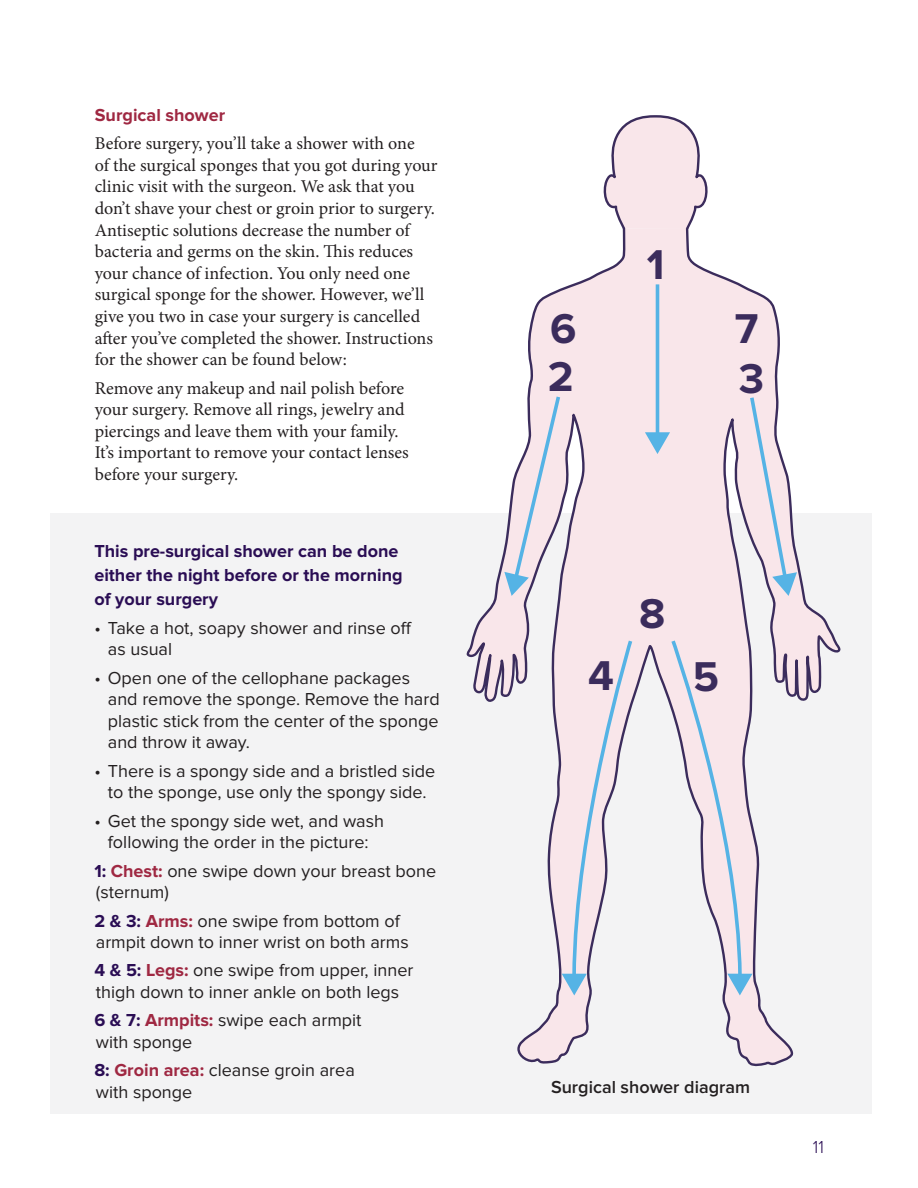
<style>
.page{position:relative;width:918px;height:1188px;background:#fff}
.page>*{position:absolute;margin:0;border:0;box-sizing:border-box;transform-origin:0 0}
.t1{font:700 43.2px "Proxima Nova";color:#3b2c5c}
.t2{font:18px/21.6px "Minion Pro";letter-spacing:-.005em;color:#231f20}
.t3{font:18px/21.6px "Proxima Nova";color:#231f20}
.t4{font:700 18px/24px "Proxima Nova";color:#2a0d54}
.t5{font:600 18px "Proxima Nova";color:#231f20}
.t6{font:700 18px "Proxima Nova";color:#9f2842}
.t7{font:300 18px "Proxima Nova";color:#2a0d54}
.s1{font-weight:700;color:#2a0d54}
.s2{font-weight:700;color:#9f2842}
</style>
<div class="page">
<div style="left:50px;top:514px;width:822px;height:600px;background:#f3f3f4"></div>
<svg style="left:467px;top:231px;width:373px;height:835px"></svg>
<svg style="left:603px;top:115px;width:105px;height:116px"></svg>
<hr style="left:656px;top:284px;width:3px;height:152px;background:#55b3e5">
<svg style="left:645px;top:432px;width:25px;height:22px"></svg>
<svg style="left:504px;top:393px;width:59px;height:203px"></svg>
<svg style="left:748px;top:394px;width:49px;height:202px"></svg>
<svg style="left:562px;top:638px;width:72px;height:357px"></svg>
<svg style="left:669px;top:638px;width:83px;height:357px"></svg>
<p class="t6" style="left:95px;top:105px;width:132px">Surgical shower</p>
<p class="t2" style="left:95px;top:133px;width:344px">Before surgery, you’ll take a shower with one<br>of the surgical sponges that you got during your clinic visit with the surgeon. We ask that you don’t shave your chest or groin prior to surgery.<br>Antiseptic solutions decrease the number of bacteria and germs on the skin. This reduces your chance of infection. You only need one surgical sponge for the shower. However, we’ll give you two in case your surgery is cancelled after you’ve completed the shower. Instructions for the shower can be found below:</p>
<p class="t2" style="left:95px;top:377px;width:315px">Remove any makeup and nail polish before your surgery. Remove all rings, jewelry and piercings and leave them with your family.<br>It’s important to remove your contact lenses before your surgery.</p>
<p class="t4" style="left:94px;top:540px;width:310px">This pre-surgical shower can be done either the night before or the morning of your surgery</p>
<p class="t3" style="left:108px;top:617px;width:306px;text-indent:-13px">• Take a hot, soapy shower and rinse off as usual</p>
<p class="t3" style="left:108px;top:667px;width:333px;text-indent:-13px">• Open one of the cellophane packages and remove the sponge. Remove the hard plastic stick from the center of the sponge and throw it away.</p>
<p class="t3" style="left:94px;top:760px;width:342px;text-align:center">• There is a spongy side and a bristled side to the sponge, use only the spongy side.</p>
<p class="t3" style="left:94px;top:810px;width:291px;text-align:center">• Get the spongy side wet, and wash following the order in the picture:</p>
<p class="t3" style="left:94px;top:860px;width:343px"><span class="s1">1:</span> <span class="s2">Chest:</span> one swipe down your breast bone (sternum)</p>
<p class="t3" style="left:94px;top:910px;width:316px"><span class="s1">2 &amp; 3:</span> <span class="s2">Arms:</span> one swipe from bottom of armpit down to inner wrist on both arms</p>
<p class="t3" style="left:94px;top:960px;width:321px"><span class="s1">4 &amp; 5:</span> <span class="s2">Legs:</span> one swipe from upper, inner thigh down to inner ankle on both legs</p>
<p class="t3" style="left:94px;top:1010px;width:269px"><span class="s1">6 &amp; 7:</span> <span class="s2">Armpits:</span> swipe each armpit with sponge</p>
<p class="t3" style="left:94px;top:1060px;width:262px"><span class="s1">8:</span> <span class="s2">Groin area:</span> cleanse groin area with sponge</p>
<h1 class="t1" style="left:647px;top:240px;width:19px">1</h1>
<h1 class="t1" style="left:550px;top:304px;width:28px">6</h1>
<h1 class="t1" style="left:735px;top:304px;width:25px">7</h1>
<h1 class="t1" style="left:548px;top:352px;width:27px">2</h1>
<h1 class="t1" style="left:739px;top:354px;width:27px">3</h1>
<h1 class="t1" style="left:639px;top:589px;width:28px">8</h1>
<h1 class="t1" style="left:588px;top:651px;width:27px">4</h1>
<h1 class="t1" style="left:693px;top:652px;width:28px">5</h1>
<p class="t5" style="left:551px;top:1077px;width:200px">Surgical shower diagram</p>
<p class="t7" style="left:813px;top:1137px;width:13px">11</p>
</div>
